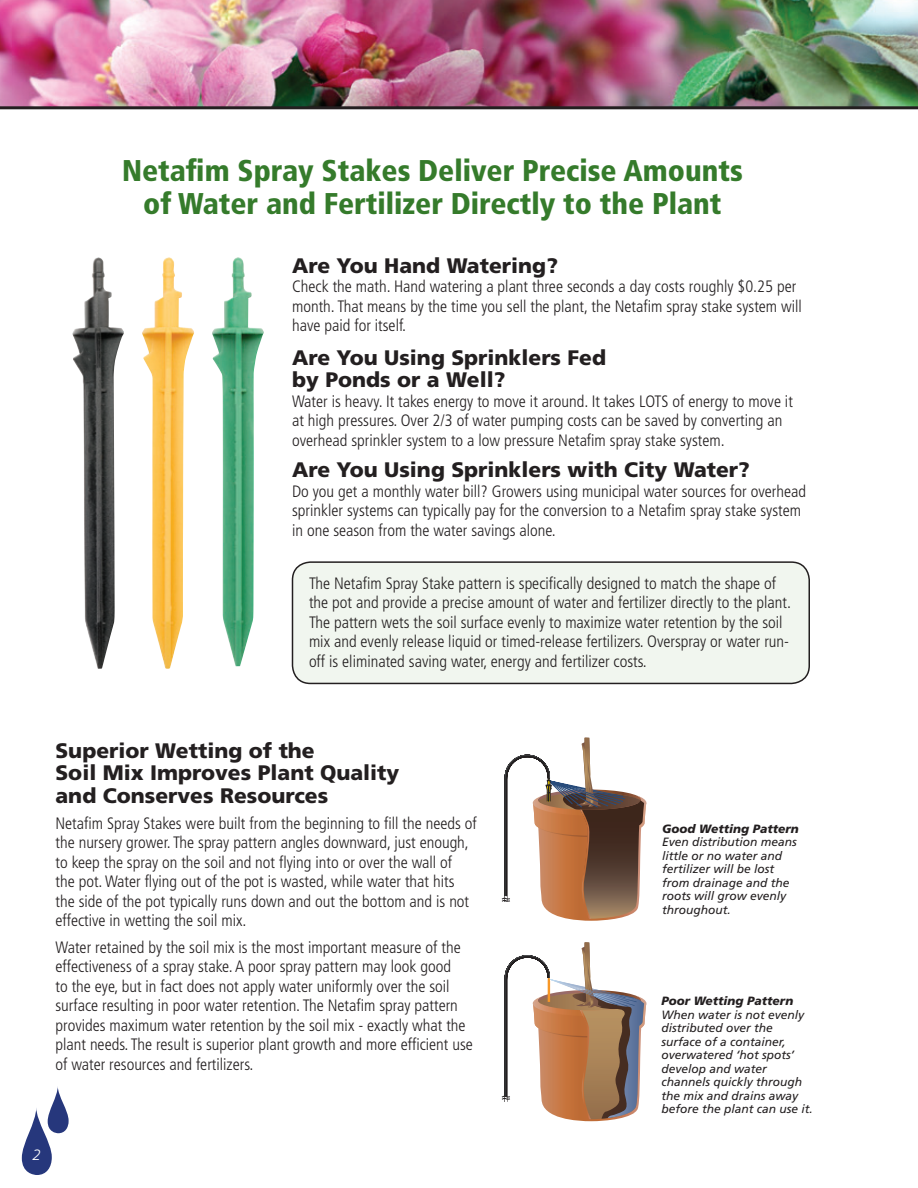
<style>
.page{position:relative;width:918px;height:1188px;background:#fff}
.page>*{position:absolute;margin:0;border:0;box-sizing:border-box;transform-origin:0 0}
.Text{font:900 condensed 30px/33px "Frutiger LT Std";color:#357b2b;text-align:center}
.Text-2{font:900 21px/22.5px "Frutiger LT Std";color:#231f20}
.Text-3{font:300 condensed 16.5px/19.5px "Frutiger LT Std";color:#231f20}
.t1{font:italic 300 15px "Frutiger LT Std";color:#fff}
.t2{font:italic 12px/13.5px "Frutiger LT Std";color:#231f20}
.t3{font:italic 900 12px "Frutiger LT Std";color:#231f20}
</style>
<div class="page">
<svg style="left:21px;top:1087px;width:48px;height:88px"></svg>
<img style="left:0;top:0;width:918px;height:106px">
<hr style="left:0;top:106px;width:918px;height:3px;background:#231f20">
<div style="left:292px;top:562px;width:517px;height:121px;background:#f1f6ef;border-radius:18px"></div>
<div style="left:292px;top:561px;width:518px;height:123px;border:2px solid #231f20;border-radius:18px"></div>
<img style="left:72px;top:257px;width:52px;height:412px">
<img style="left:142px;top:257px;width:52px;height:412px">
<img style="left:212px;top:257px;width:52px;height:409px">
<svg style="left:502px;top:942px;width:144px;height:179px"></svg>
<svg style="left:502px;top:738px;width:144px;height:183px"></svg>
<p class="Text" style="left:122px;top:154px;width:622px">Netafim Spray Stakes Deliver Precise Amounts of Water and Fertilizer Directly to the Plant</p>
<p class="Text-2" style="left:292px;top:254px;width:267px">Are You Hand Watering?</p>
<p class="Text-3" style="left:292px;top:277px;width:511px">Check the math. Hand watering a plant three seconds a day costs roughly $0.25 per month. That means by the time you sell the plant, the Netafim spray stake system will have paid for itself.</p>
<p class="Text-2" style="left:292px;top:346px;width:316px">Are You Using Sprinklers Fed by Ponds or a Well?</p>
<p class="Text-3" style="left:292px;top:391px;width:502px">Water is heavy. It takes energy to move it around. It takes LOTS of energy to move it at high pressures. Over 2/3 of water pumping costs can be saved by converting an overhead sprinkler system to a low pressure Netafim spray stake system.</p>
<p class="Text-2" style="left:292px;top:459px;width:459px">Are You Using Sprinklers with City Water?</p>
<p class="Text-3" style="left:292px;top:482px;width:516px">Do you get a monthly water bill? Growers using municipal water sources for overhead sprinkler systems can typically pay for the conversion to a Netafim spray stake system in one season from the water savings alone.</p>
<p class="Text-3" style="left:309px;top:574px;width:484px">The Netafim Spray Stake pattern is specifically designed to match the shape of the pot and provide a precise amount of water and fertilizer directly to the plant.<br>The pattern wets the soil surface evenly to maximize water retention by the soil mix and evenly release liquid or timed-release fertilizers. Overspray or water run&shy;off is eliminated saving water, energy and fertilizer costs.</p>
<p class="Text-2" style="left:56px;top:739px;width:345px">Superior Wetting of the<br>Soil Mix Improves Plant Quality and Conserves Resources</p>
<p class="Text-3" style="left:56px;top:814px;width:423px">Netafim Spray Stakes were built from the beginning to fill the needs of the nursery grower. The spray pattern angles downward, just enough, to keep the spray on the soil and not flying into or over the wall of<br>the pot. Water flying out of the pot is wasted, while water that hits the side of the pot typically runs down and out the bottom and is not effective in wetting the soil mix.</p>
<p class="Text-3" style="left:56px;top:938px;width:419px">Water retained by the soil mix is the most important measure of the effectiveness of a spray stake. A poor spray pattern may look good<br>to the eye, but in fact does not apply water uniformly over the soil surface resulting in poor water retention. The Netafim spray pattern provides maximum water retention by the soil mix - exactly what the plant needs. The result is superior plant growth and more efficient use of water resources and fertilizers.</p>
<p class="t1" style="left:33px;top:1146px;width:10px">2</p>
<p class="t3" style="left:662px;top:821px;width:138px">Good Wetting Pattern</p>
<p class="t2" style="left:662px;top:835px;width:136px">Even distribution means little or no water and fertilizer will be lost from drainage and the roots will grow evenly throughout.</p>
<p class="t3" style="left:662px;top:994px;width:133px">Poor Wetting Pattern</p>
<p class="t2" style="left:662px;top:1008px;width:153px">When water is not evenly distributed over the surface of a container, overwatered ‘hot spots’ develop and water channels quickly through the mix and drains away before the plant can use it.</p>
</div>
